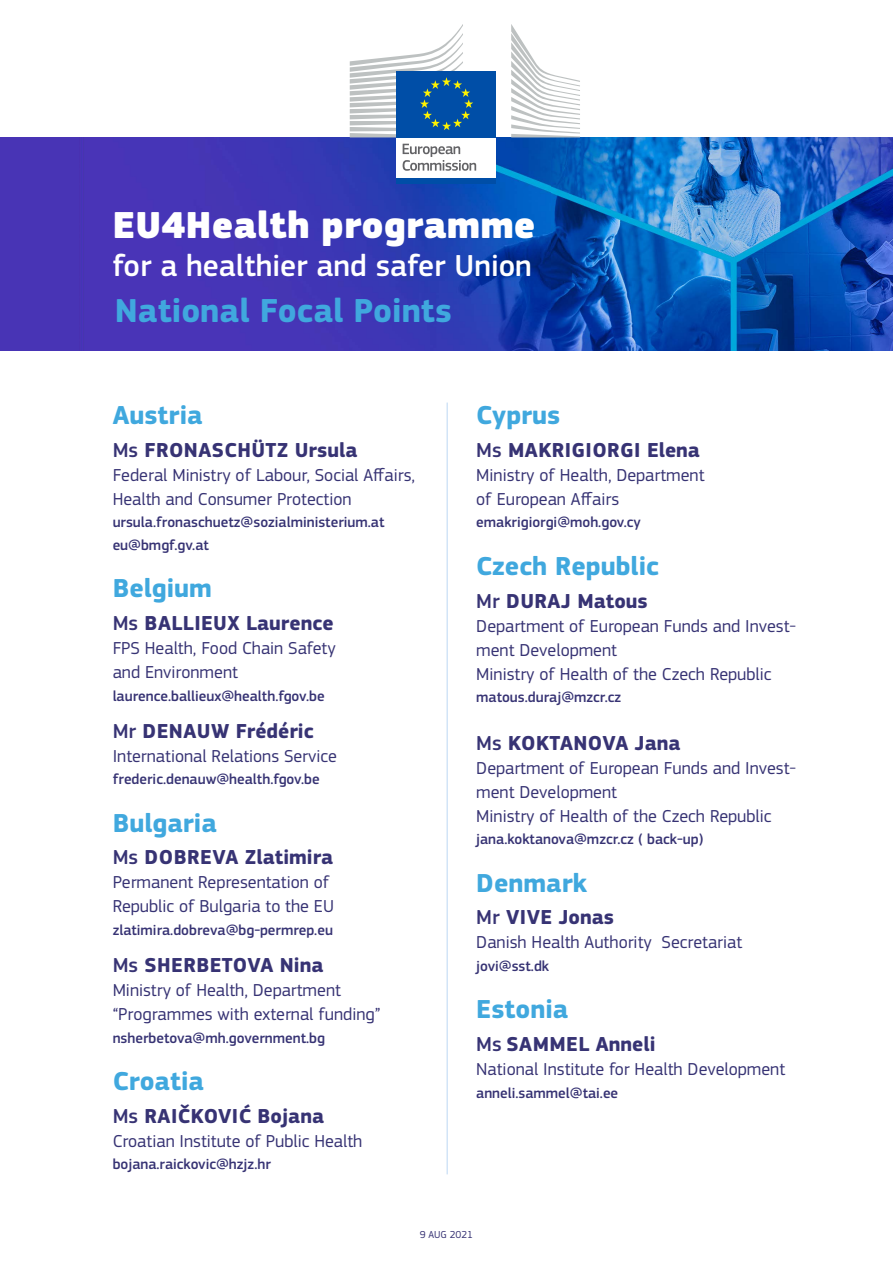
<style>
.page{position:relative;width:893px;height:1263px;background:#fff}
.page>*{position:absolute;margin:0;border:0;box-sizing:border-box;transform-origin:0 0}
.t1{font:900 39px "EC Square Sans Pro Extra";color:#fff}
.t2{font:700 34.5px "EC Square Sans Pro";color:#40a8de}
.t3{font:500 31.5px "EC Square Sans Pro";color:#fff}
.t4{font:700 27px "EC Square Sans Pro";color:#40a8de}
.t5{font:700 21px "EC Square Sans Pro";color:#373374}
.t6{font:700 21px "EC Square Sans Pro";letter-spacing:.02em;color:#373374}
.t7{font:18px/24px "EC Square Sans Pro";color:#373374}
.t8{font:500 15px/22.5px "EC Square Sans Pro";color:#373374}
.t9{font:10.5px "EC Square Sans Pro";color:#373374}
.s1{font-weight:500}
</style>
<div class="page">
<hr style="left:446px;top:403px;width:2px;height:771px;background:#d2e4f7">
<div style="left:0;top:137px;width:893px;height:214px;background:#4834b5"></div>
<img style="left:262px;top:137px;width:631px;height:214px">
<div style="left:397px;top:135px;width:99px;height:45px;background:#fff"></div>
<svg style="left:403px;top:144px;width:73px;height:27px"></svg>
<div style="left:397px;top:178px;width:99px;height:6px;background:#004ea7"></div>
<svg style="left:511px;top:24px;width:69px;height:113px"></svg>
<div style="left:397px;top:71px;width:99px;height:66px;background:#004ea7"></div>
<svg style="left:350px;top:24px;width:123px;height:113px"></svg>
<h1 class="t1" style="left:112px;top:201px;width:424px">EU4Health programme</h1>
<h3 class="t3" style="left:112px;top:247px;width:421px">for a healthier and safer Union</h3>
<h2 class="t2" style="left:115px;top:290px;width:339px">National Focal Points</h2>
<h3 class="t4" style="left:113px;top:399px;width:91px">Austria</h3>
<p class="t6" style="left:113px;top:437px;width:246px"><span class="s1">Ms</span> FRONASCHÜTZ Ursula</p>
<p class="t7" style="left:113px;top:463px;width:304px">Federal Ministry of Labour, Social Affairs,<br>Health and Consumer Protection</p>
<p class="t8" style="left:113px;top:512px;width:273px">ursula.fronaschuetz@sozialministerium.at eu@bmgf.gv.at</p>
<h3 class="t4" style="left:113px;top:572px;width:101px">Belgium</h3>
<p class="t5" style="left:113px;top:610px;width:223px"><span class="s1">Ms</span> BALLIEUX Laurence</p>
<p class="t7" style="left:113px;top:636px;width:225px">FPS Health, Food Chain Safety and Environment</p>
<p class="t8" style="left:113px;top:685px;width:213px">laurence.ballieux@health.fgov.be</p>
<p class="t5" style="left:113px;top:718px;width:203px"><span class="s1">Mr</span> DENAUW Frédéric</p>
<p class="t7" style="left:113px;top:744px;width:226px">International Relations Service</p>
<p class="t8" style="left:113px;top:768px;width:208px">frederic.denauw@health.fgov.be</p>
<h3 class="t4" style="left:113px;top:807px;width:106px">Bulgaria</h3>
<p class="t5" style="left:113px;top:845px;width:222px"><span class="s1">Ms</span> DOBREVA Zlatimira</p>
<p class="t7" style="left:113px;top:870px;width:223px">Permanent Representation of<br>Republic of Bulgaria to the EU</p>
<p class="t8" style="left:113px;top:919px;width:222px">zlatimira.dobreva@bg-permrep.eu</p>
<p class="t5" style="left:113px;top:952px;width:212px"><span class="s1">Ms</span> SHERBETOVA Nina</p>
<p class="t7" style="left:113px;top:978px;width:269px">Ministry of Health, Department “Programmes with external funding”</p>
<p class="t8" style="left:113px;top:1027px;width:214px">nsherbetova@mh.government.bg</p>
<h3 class="t4" style="left:113px;top:1065px;width:93px">Croatia</h3>
<p class="t5" style="left:113px;top:1103px;width:213px"><span class="s1">Ms</span> RAIČKOVIĆ Bojana</p>
<p class="t7" style="left:113px;top:1129px;width:251px">Croatian Institute of Public Health</p>
<p class="t8" style="left:113px;top:1153px;width:160px">bojana.raickovic@hzjz.hr</p>
<h3 class="t4" style="left:476px;top:399px;width:86px">Cyprus</h3>
<p class="t6" style="left:476px;top:437px;width:225px"><span class="s1">Ms</span> MAKRIGIORGI Elena</p>
<p class="t7" style="left:476px;top:463px;width:230px">Ministry of Health, Department of European Affairs</p>
<p class="t8" style="left:476px;top:512px;width:166px">emakrigiorgi@moh.gov.cy</p>
<h3 class="t4" style="left:476px;top:550px;width:184px">Czech Republic</h3>
<p class="t5" style="left:476px;top:588px;width:173px"><span class="s1">Mr</span> DURAJ Matous</p>
<p class="t7" style="left:476px;top:614px;width:321px">Department of European Funds and Invest&shy;ment Development<br>Ministry of Health of the Czech Republic</p>
<p class="t8" style="left:476px;top:686px;width:146px">matous.duraj@mzcr.cz</p>
<p class="t5" style="left:476px;top:730px;width:206px"><span class="s1">Ms</span> KOKTANOVA Jana</p>
<p class="t7" style="left:476px;top:756px;width:321px">Department of European Funds and Invest&shy;ment Development<br>Ministry of Health of the Czech Republic</p>
<p class="t8" style="left:476px;top:828px;width:229px">jana.koktanova@mzcr.cz ( back-up)</p>
<h3 class="t4" style="left:476px;top:867px;width:112px">Denmark</h3>
<p class="t5" style="left:476px;top:905px;width:139px"><span class="s1">Mr</span> VIVE Jonas</p>
<p class="t7" style="left:476px;top:930px;width:267px">Danish Health Authority Secretariat</p>
<p class="t8" style="left:476px;top:955px;width:74px">jovi@sst.dk</p>
<h3 class="t4" style="left:476px;top:993px;width:94px">Estonia</h3>
<p class="t5" style="left:476px;top:1031px;width:181px"><span class="s1">Ms</span> SAMMEL Anneli</p>
<p class="t7" style="left:476px;top:1057px;width:310px">National Institute for Health Development</p>
<p class="t8" style="left:476px;top:1082px;width:143px">anneli.sammel@tai.ee</p>
<p class="t9" style="left:420px;top:1229px;width:55px">9 AUG 2021</p>
</div>
